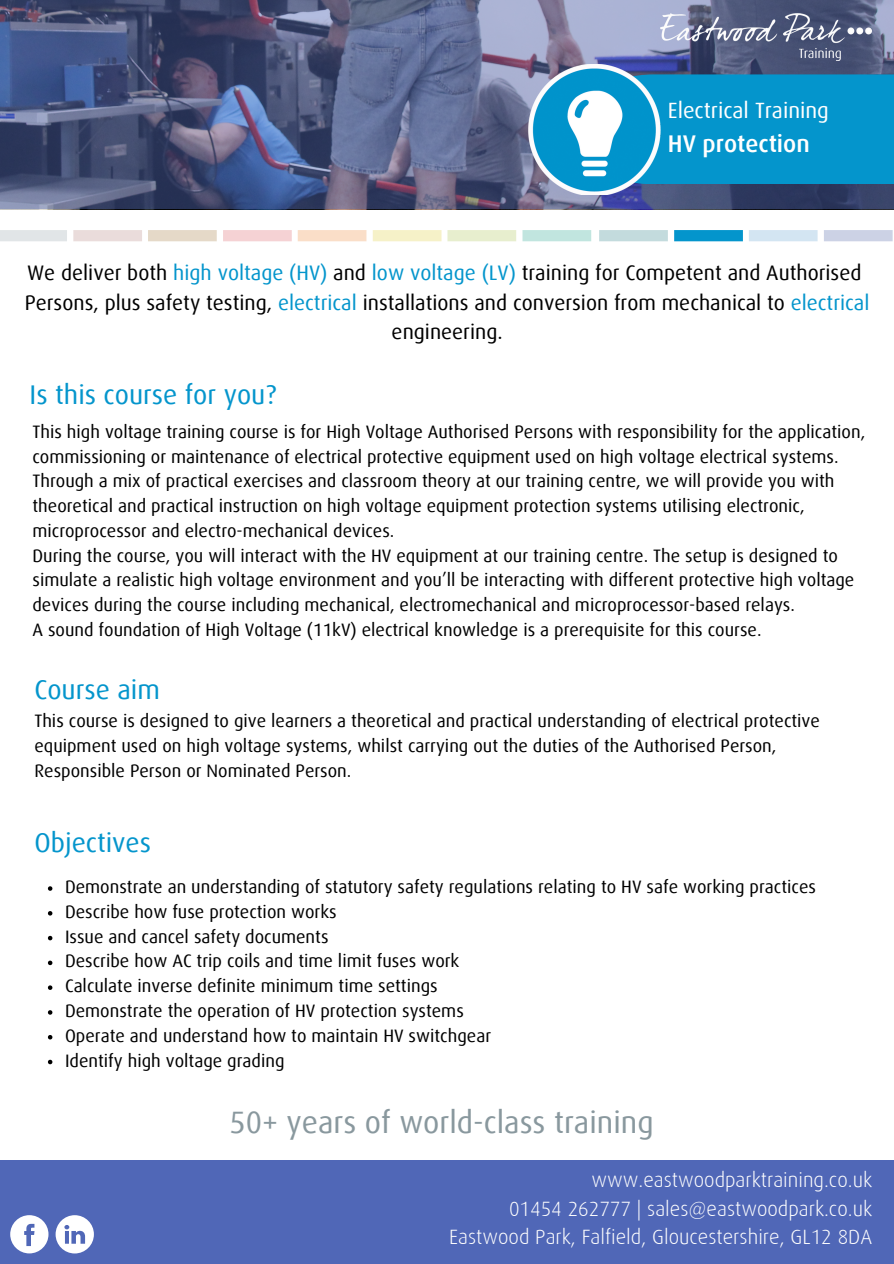
<style>
.page{position:relative;width:894px;height:1264px;background:#fff}
.page>*{position:absolute;margin:0;border:0;box-sizing:border-box;transform-origin:0 0}
.t1{font:30.9px "Dax Offc";color:#89989e}
.t2{font:27px "Dax Offc";color:#0495cc}
.t3{font:500 24.15px "Dax Offc";color:#fff}
.t4{font:22.05px "Dax Offc";color:#fff}
.t5{font:21px "Dax Offc";color:#000}
.t6{font:300 20.7px "Dax";color:#fff}
.t7{font:18px/24.8px "Dax Offc";color:#000}
.s1{color:#0495cc}
</style>
<div class="page">
<svg style="left:0;top:0;width:893px;height:209px;background:#576086"></svg>
<div style="left:0;top:230px;width:67px;height:11px;background:#e1e5e7"></div>
<div style="left:73px;top:230px;width:69px;height:11px;background:#eadcdb"></div>
<div style="left:148px;top:230px;width:69px;height:11px;background:#e5d9c8"></div>
<div style="left:223px;top:230px;width:69px;height:11px;background:#f5d2d4"></div>
<div style="left:297px;top:230px;width:69px;height:11px;background:#fadec8"></div>
<div style="left:372px;top:230px;width:69px;height:11px;background:#f6f1c8"></div>
<div style="left:447px;top:230px;width:69px;height:11px;background:#e7eece"></div>
<div style="left:522px;top:230px;width:69px;height:11px;background:#c1e5df"></div>
<div style="left:599px;top:230px;width:68px;height:11px;background:#c3dbdd"></div>
<div style="left:674px;top:230px;width:68px;height:11px;background:#0495cc"></div>
<div style="left:748px;top:230px;width:69px;height:11px;background:#d3e5f2"></div>
<div style="left:823px;top:230px;width:69px;height:11px;background:#ccd2e5"></div>
<div style="left:571px;top:74px;width:322px;height:110px;background:#0495cc"></div>
<img style="left:659px;top:14px;width:212px;height:47px">
<div style="left:0;top:1160px;width:893px;height:103px;background:#5067b7"></div>
<svg style="left:10px;top:1215px;width:38px;height:38px"></svg>
<svg style="left:56px;top:1215px;width:38px;height:38px"></svg>
<img style="left:528px;top:64px;width:132px;height:131px">
<svg style="left:48px;top:886px;width:4px;height:4px"></svg>
<svg style="left:48px;top:911px;width:4px;height:4px"></svg>
<svg style="left:48px;top:935px;width:4px;height:5px"></svg>
<svg style="left:48px;top:960px;width:4px;height:5px"></svg>
<svg style="left:48px;top:985px;width:4px;height:4px"></svg>
<svg style="left:48px;top:1010px;width:4px;height:4px"></svg>
<svg style="left:48px;top:1035px;width:4px;height:4px"></svg>
<svg style="left:48px;top:1059px;width:4px;height:5px"></svg>
<p class="t4" style="left:667px;top:101px;width:162px">Electrical Training</p>
<p class="t3" style="left:667px;top:133px;width:143px">HV protection</p>
<p class="t5" style="left:27px;top:264px;width:835px">We deliver both <span class="s1">high voltage (HV)</span> and <span class="s1">low voltage (LV)</span> training for Competent and Authorised</p>
<p class="t5" style="left:25px;top:293px;width:846px">Persons, plus safety testing, <span class="s1">electrical</span> installations and conversion from mechanical to <span class="s1">electrical</span></p>
<p class="t5" style="left:391px;top:322px;width:112px">engineering.</p>
<p class="t2" style="left:30px;top:382px;width:248px">Is this course for you?</p>
<p class="t7" style="left:32px;top:420px;width:834px">This high voltage training course is for High Voltage Authorised Persons with responsibility for the application, commissioning or maintenance of electrical protective equipment used on high voltage electrical systems.</p>
<p class="t7" style="left:32px;top:470px;width:803px">Through a mix of practical exercises and classroom theory at our training centre, we will provide you with theoretical and practical instruction on high voltage equipment protection systems utilising electronic, microprocessor and electro-mechanical devices.</p>
<p class="t7" style="left:32px;top:544px;width:823px">During the course, you will interact with the HV equipment at our training centre. The setup is designed to simulate a realistic high voltage environment and you’ll be interacting with different protective high voltage devices during the course including mechanical, electromechanical and microprocessor-based relays.</p>
<p class="t7" style="left:32px;top:618px;width:730px">A sound foundation of High Voltage (11kV) electrical knowledge is a prerequisite for this course.</p>
<p class="t2" style="left:34px;top:678px;width:127px">Course aim</p>
<p class="t7" style="left:34px;top:709px;width:786px">This course is designed to give learners a theoretical and practical understanding of electrical protective equipment used on high voltage systems, whilst carrying out the duties of the Authorised Person,<br>Responsible Person or Nominated Person.</p>
<p class="t2" style="left:34px;top:831px;width:118px">Objectives</p>
<p class="t7" style="left:65px;top:875px;width:752px">Demonstrate an understanding of statutory safety regulations relating to HV safe working practices</p>
<p class="t7" style="left:65px;top:900px;width:273px">Describe how fuse protection works</p>
<p class="t7" style="left:65px;top:925px;width:265px">Issue and cancel safety documents</p>
<p class="t7" style="left:65px;top:949px;width:396px">Describe how AC trip coils and time limit fuses work</p>
<p class="t7" style="left:65px;top:974px;width:374px">Calculate inverse definite minimum time settings</p>
<p class="t7" style="left:65px;top:999px;width:400px">Demonstrate the operation of HV protection systems</p>
<p class="t7" style="left:65px;top:1024px;width:427px">Operate and understand how to maintain HV switchgear</p>
<p class="t7" style="left:65px;top:1048px;width:221px">Identify high voltage grading</p>
<p class="t1" style="left:229px;top:1109px;width:425px">50+ years of world-class training</p>
<p class="t6" style="left:591px;top:1169px;width:282px">www.eastwoodparktraining.co.uk</p>
<p class="t6" style="left:509px;top:1197px;width:364px">01454 262777 | sales@eastwoodpark.co.uk</p>
<p class="t6" style="left:449px;top:1226px;width:424px">Eastwood Park, Falfield, Gloucestershire, GL12 8DA</p>
</div>
